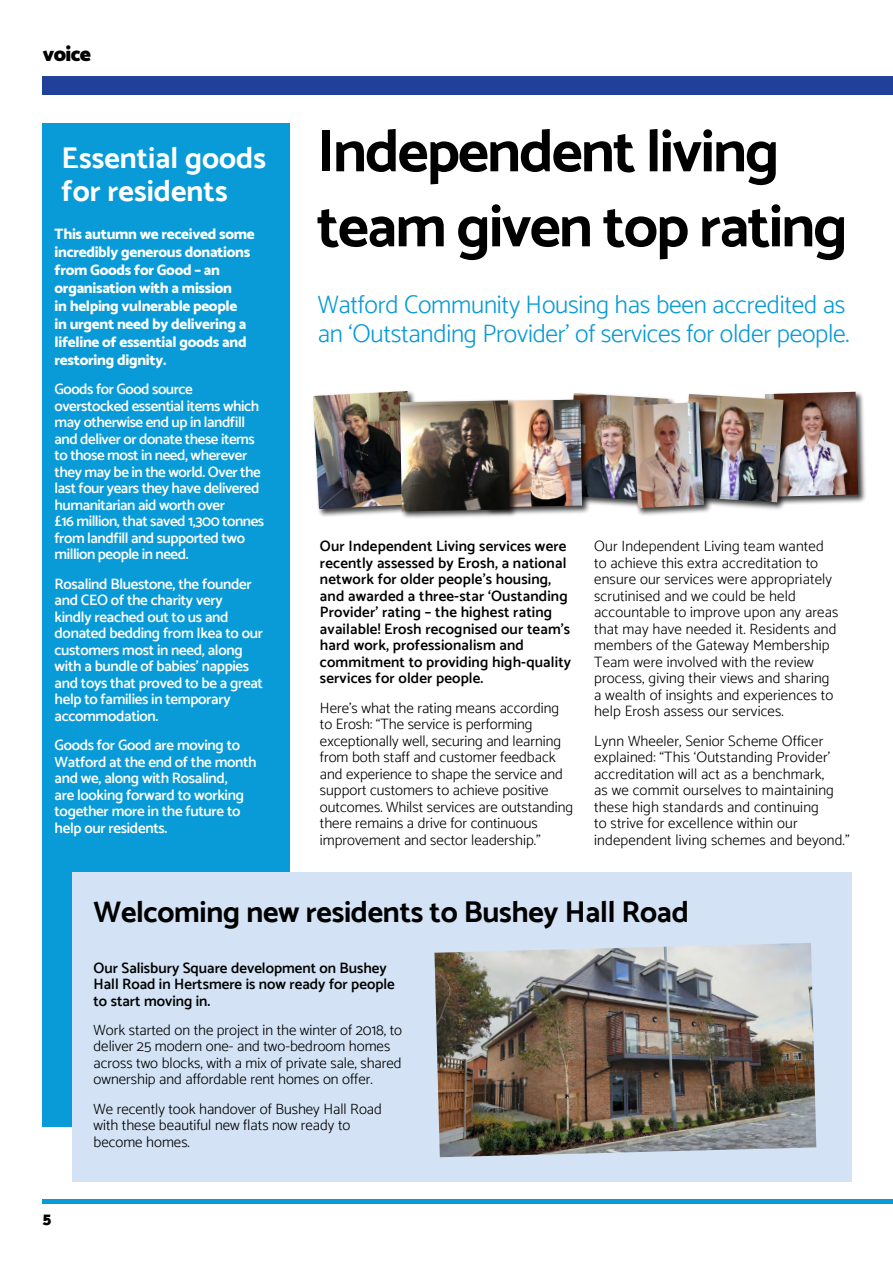
<style>
.page{position:relative;width:893px;height:1263px;background:#fff}
.page>*{position:absolute;margin:0;border:0;box-sizing:border-box;transform-origin:0 0}
.t1{font:700 60px/75px "Catamaran";letter-spacing:-.03em;color:#000}
.t2{font:700 30px "Catamaran";letter-spacing:-.01em;color:#000}
.t3{font:700 30px/33px "Catamaran";color:#fff}
.t4{font:300 25.5px/28.5px "Catamaran";letter-spacing:-.01em;color:#089bd7}
.t5{font:900 21px "Catamaran";letter-spacing:-.03em;color:#000}
.t6{font:900 16.5px "Catamaran";color:#000}
.t7{font:300 15px/16.5px "Catamaran";letter-spacing:.01em;color:#000}
.t8{font:600 15px/16.5px "Catamaran";letter-spacing:-.02em;color:#fff}
.t9{font:600 15px/16.5px "Catamaran";letter-spacing:.01em;color:#000}
.t10{font:800 15px/18px "Catamaran";letter-spacing:-.02em;color:#fff}
</style>
<div class="page">
<div style="left:43px;top:77px;width:850px;height:18px;background:#21409a"></div>
<div style="left:43px;top:1199px;width:850px;height:5px;background:#089bd7"></div>
<div style="left:42px;top:124px;width:247px;height:1003px;background:#089bd7"></div>
<div style="left:311px;top:389px;width:111px;height:128px;background:#000;opacity:.75"></div>
<img style="left:313px;top:391px;width:100px;height:118px">
<div style="left:565px;top:391px;width:111px;height:119px;background:#000;opacity:.75"></div>
<img style="left:567px;top:393px;width:101px;height:108px">
<div style="left:482px;top:398px;width:108px;height:117px;background:#000;opacity:.75"></div>
<img style="left:518px;top:400px;width:64px;height:107px">
<div style="left:763px;top:390px;width:103px;height:115px;background:#000;opacity:.75"></div>
<img style="left:791px;top:392px;width:67px;height:105px">
<div style="left:681px;top:392px;width:110px;height:118px;background:#000;opacity:.75"></div>
<img style="left:683px;top:394px;width:100px;height:108px">
<div style="left:398px;top:399px;width:120px;height:120px;background:#000;opacity:.75"></div>
<img style="left:400px;top:400px;width:110px;height:111px">
<div style="left:630px;top:400px;width:82px;height:116px;background:#000;opacity:.75"></div>
<img style="left:633px;top:402px;width:71px;height:106px">
<div style="left:73px;top:872px;width:779px;height:309px;background:#d3e3f5"></div>
<img style="left:434px;top:943px;width:382px;height:214px">
<h3 class="t5" style="left:43px;top:42px;width:50px">voice</h3>
<h2 class="t3" style="left:62px;top:141px;width:206px">Essential goods for residents</h2>
<p class="t10" style="left:55px;top:225px;width:202px">This autumn we received some incredibly generous donations from Goods for Good – an organisation with a mission<br>in helping vulnerable people<br>in urgent need by delivering a lifeline of essential goods and restoring dignity.</p>
<p class="t8" style="left:55px;top:381px;width:211px">Goods for Good source overstocked essential items which may otherwise end up in landfill and deliver or donate these items to those most in need, wherever they may be in the world. Over the last four years they have delivered humanitarian aid worth over<br>£16 million, that saved 1,300 tonnes from landfill and supported two million people in need.</p>
<p class="t8" style="left:55px;top:575px;width:210px">Rosalind Bluestone, the founder and CEO of the charity very kindly reached out to us and donated bedding from Ikea to our customers most in need, along with a bundle of babies’ nappies and toys that proved to be a great help to families in temporary accommodation.</p>
<p class="t8" style="left:55px;top:736px;width:204px">Goods for Good are moving to<br>Watford at the end of the month and we, along with Rosalind,<br>are looking forward to working together more in the future to help our residents.</p>
<h1 class="t1" style="left:317px;top:113px;width:532px">Independent living team given top rating</h1>
<h3 class="t4" style="left:318px;top:290px;width:533px">Watford Community Housing has been accredited as an ‘Outstanding Provider’ of services for older people.</h3>
<p class="t9" style="left:320px;top:538px;width:253px">Our Independent Living services were recently assessed by Erosh, a national network for older people’s housing, and awarded a three-star ‘Oustanding Provider’ rating – the highest rating available! Erosh recognised our team’s hard work, professionalism and commitment to providing high-quality services for older people.</p>
<p class="t7" style="left:320px;top:699px;width:255px">Here’s what the rating means according to Erosh: “The service is performing exceptionally well, securing and learning from both staff and customer feedback and experience to shape the service and support customers to achieve positive outcomes. Whilst services are outstanding there remains a drive for continuous improvement and sector leadership.”</p>
<p class="t7" style="left:594px;top:538px;width:246px">Our Independent Living team wanted to achieve this extra accreditation to ensure our services were appropriately scrutinised and we could be held accountable to improve upon any areas that may have needed it. Residents and members of the Gateway Membership Team were involved with the review process, giving their views and sharing a wealth of insights and experiences to help Erosh assess our services.</p>
<p class="t7" style="left:594px;top:732px;width:257px">Lynn Wheeler, Senior Scheme Officer explained: “This ‘Outstanding Provider’ accreditation will act as a benchmark,<br>as we commit ourselves to maintaining these high standards and continuing<br>to strive for excellence within our independent living schemes and beyond.”</p>
<h2 class="t2" style="left:94px;top:894px;width:597px">Welcoming new residents to Bushey Hall Road</h2>
<p class="t6" style="left:43px;top:1209px;width:10px">5</p>
<p class="t9" style="left:94px;top:959px;width:303px">Our Salisbury Square development on Bushey<br>Hall Road in Hertsmere is now ready for people to start moving in.</p>
<p class="t7" style="left:94px;top:1021px;width:310px">Work started on the project in the winter of 2018, to deliver 25 modern one- and two-bedroom homes across two blocks, with a mix of private sale, shared ownership and affordable rent homes on offer.</p>
<p class="t7" style="left:94px;top:1100px;width:290px">We recently took handover of Bushey Hall Road with these beautiful new flats now ready to become homes.</p>
</div>
